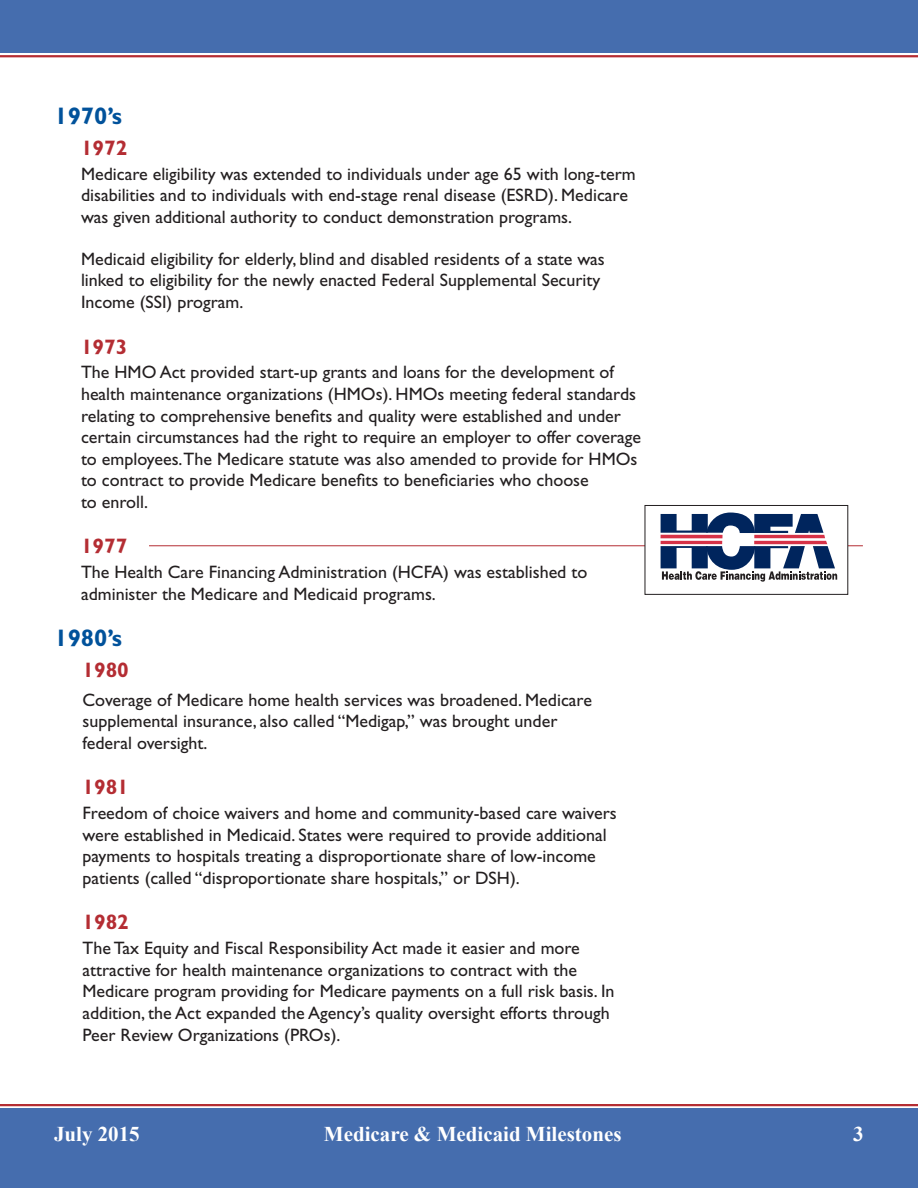
<style>
.page{position:relative;width:918px;height:1188px;background:#fff}
.page>*{position:absolute;margin:0;border:0;box-sizing:border-box;transform-origin:0 0}
.t1{font:700 24px "Gill Sans Std";color:#01529b}
.t2{font:700 21px "Times New Roman";color:#fff}
.t3{font:700 21px "Gill Sans Std";color:#b42d33}
.t4{font:18px/21.6px "Gill Sans Std";color:#231f20}
</style>
<div class="page">
<div style="left:0;top:1108px;width:918px;height:80px;background:#456dae"></div>
<div style="left:0;top:0;width:918px;height:52px;background:#456dae"></div>
<hr style="left:0;top:55px;width:918px;height:2px;background:#b42d33">
<hr style="left:0;top:1104px;width:918px;height:2px;background:#b42d33">
<hr style="left:149px;top:545px;width:714px;height:1px;background:#b42d33">
<div style="left:645px;top:505px;width:203px;height:89px;background:#fff"></div>
<hr style="left:660px;top:535px;width:63px;height:3px;background:#d63247">
<svg style="left:661px;top:513px;width:176px;height:69px"></svg>
<div style="left:645px;top:505px;width:203px;height:90px;border:1px solid #231f20"></div>
<h1 class="t1" style="left:54px;top:102px;width:69px">1970’s</h1>
<h2 class="t3" style="left:81px;top:135px;width:48px">1972</h2>
<p class="t4" style="left:81px;top:163px;width:556px">Medicare eligibility was extended to individuals under age 65 with long-term disabilities and to individuals with end-stage renal disease (ESRD). Medicare was given additional authority to conduct demonstration programs.</p>
<p class="t4" style="left:81px;top:248px;width:525px">Medicaid eligibility for elderly, blind and disabled residents of a state was linked to eligibility for the newly enacted Federal Supplemental Security<br>Income (SSI) program.</p>
<h2 class="t3" style="left:81px;top:334px;width:48px">1973</h2>
<p class="t4" style="left:81px;top:362px;width:562px">The HMO Act provided start-up grants and loans for the development of health maintenance organizations (HMOs). HMOs meeting federal standards relating to comprehensive benefits and quality were established and under certain circumstances had the right to require an employer to offer coverage to employees.The Medicare statute was also amended to provide for HMOs to contract to provide Medicare benefits to beneficiaries who choose<br>to enroll.</p>
<h2 class="t3" style="left:81px;top:534px;width:48px">1977</h2>
<p class="t4" style="left:81px;top:562px;width:508px">The Health Care Financing Administration (HCFA) was established to administer the Medicare and Medicaid programs.</p>
<h1 class="t1" style="left:54px;top:624px;width:69px">1980’s</h1>
<h2 class="t3" style="left:82px;top:658px;width:48px">1980</h2>
<p class="t4" style="left:82px;top:689px;width:511px">Coverage of Medicare home health services was broadened. Medicare supplemental insurance, also called “Medigap,” was brought under federal oversight.</p>
<h2 class="t3" style="left:82px;top:775px;width:48px">1981</h2>
<p class="t4" style="left:82px;top:802px;width:536px">Freedom of choice waivers and home and community-based care waivers were established in Medicaid. States were required to provide additional payments to hospitals treating a disproportionate share of low-income patients (called “disproportionate share hospitals,” or DSH).</p>
<h2 class="t3" style="left:82px;top:910px;width:48px">1982</h2>
<p class="t4" style="left:82px;top:937px;width:534px">The Tax Equity and Fiscal Responsibility Act made it easier and more attractive for health maintenance organizations to contract with the Medicare program providing for Medicare payments on a full risk basis. In addition, the Act expanded the Agency’s quality oversight efforts through Peer Review Organizations (PROs).</p>
<p class="t2" style="left:54px;top:1120px;width:87px">July 2015</p>
<p class="t2" style="left:324px;top:1120px;width:299px">Medicare &amp; Medicaid Milestones</p>
<p class="t2" style="left:853px;top:1120px;width:12px">3</p>
</div>
